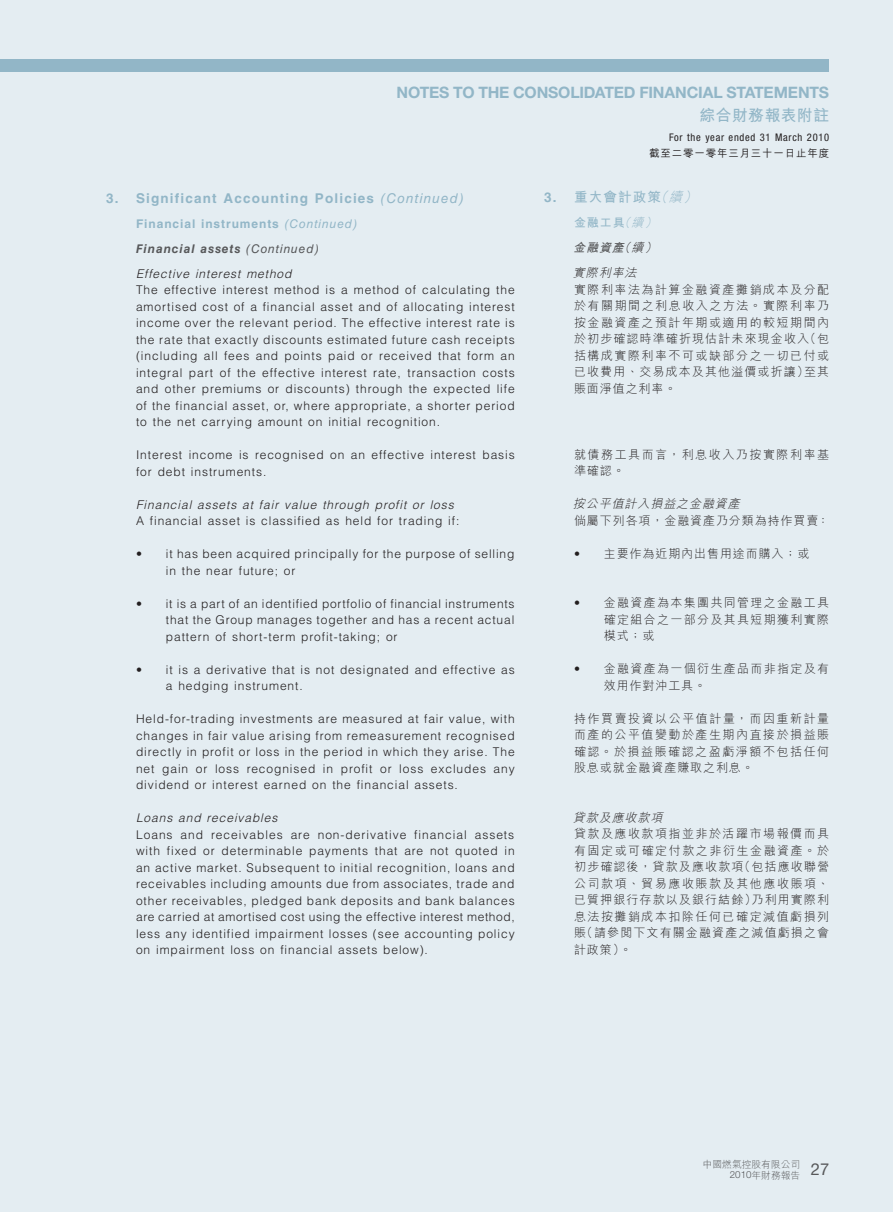
<style>
.page{position:relative;width:893px;height:1212px;background:#e4edf2}
.page>*{position:absolute;margin:0;border:0;box-sizing:border-box;transform-origin:0 0}
.t1{font:16.5px "Helvetica Neue LT Std";color:#57585a}
.t2{font:700 15.75px/23px "Helvetica Neue LT Std";letter-spacing:-.01em;color:#92b6c7;text-align:right}
.t3{font:700 13.5px "Helvetica LT Std";letter-spacing:.085em;color:#92b6c7}
.t4{font:700 13.5px "M Hei HK";letter-spacing:.085em;color:#92b6c7}
.t5{font:300 12px/16.5px "Helvetica LT Std";letter-spacing:.075em;color:#231f20}
.t6{font:300 12px/16.5px "M Hei HK";letter-spacing:.11em;color:#231f20;text-align:justify}
.t7{font:italic 300 12px/25px "Helvetica LT Std";letter-spacing:.075em;color:#231f20}
.t8{font:300 12px/16.5px "M Hei HK";letter-spacing:.075em;color:#231f20}
.t9{font:300 12px/16.5px "M Hei HK";letter-spacing:.13em;color:#231f20}
.t10{font:italic 300 12px/25px "M Hei HK";color:#231f20;text-align:justify}
.t11{font:condensed 10.5px/16.5px "Helvetica Neue LT Std";letter-spacing:.07em;color:#231f20;text-align:right}
.t12{font:300 9.75px/10.5px "M Hei HK";color:#57585a;text-align:right}
.s1{font-family:"M Hei HK"}
.s2{font-weight:400;font-style:italic}
.s3{font-weight:700;font-style:normal;color:#92b6c7}
.s4{font-weight:400;color:#92b6c7}
.s5{font-weight:700;color:#57585a}
.s6{font-weight:400;color:#57585a}
.s7{font-style:italic}
.s8{font-family:"M Hei HK";font-weight:500;font-stretch:normal}
.s9{font-family:"Helvetica LT Std"}
.s10{font-weight:300;font-style:italic}
.s11{color:#92b6c7}
.s12{font-family:"Helvetica Neue LT Std"}
</style>
<div class="page">
<div style="left:0;top:60px;width:415px;height:12px;background:#92b6c7"></div>
<div style="left:415px;top:60px;width:414px;height:12px;background:#92b6c7"></div>
<p class="t2" style="left:396px;top:81px;width:434px">NOTES TO THE CONSOLIDATED FINANCIAL STATEMENTS<span class="s1">綜合財務報表附註</span></p>
<p class="t3" style="left:106px;top:190px;width:359px">3. Significant Accounting Policies <span class="s2">(Continued)</span></p>
<p class="t7" style="left:136px;top:211px;width:223px"><span class="s3">Financial instruments</span> <span class="s4">(Continued)<br></span><span class="s5">Financial assets</span> <span class="s6">(Continued)<br></span>Effective interest method</p>
<p class="t5" style="left:136px;top:281px;width:380px;text-align:justify">The effective interest method is a method of calculating the amortised cost of a financial asset and of allocating interest income over the relevant period. The effective interest rate is the rate that exactly discounts estimated future cash receipts (including all fees and points paid or received that form an integral part of the effective interest rate, transaction costs and other premiums or discounts) through the expected life of the financial asset, or, where appropriate, a shorter period to the net carrying amount on initial recognition.</p>
<p class="t5" style="left:136px;top:446px;width:380px">Interest income is recognised on an effective interest basis for debt instruments.</p>
<p class="t5" style="left:136px;top:496px;width:325px"><span class="s7">Financial assets at fair value through profit or loss<br></span>A financial asset is classified as held for trading if:</p>
<p class="t5" style="left:166px;top:545px;width:350px;text-indent:-30px">• it has been acquired principally for the purpose of selling in the near future; or</p>
<p class="t5" style="left:166px;top:595px;width:350px;text-align:justify;text-indent:-30px">• it is a part of an identified portfolio of financial instruments that the Group manages together and has a recent actual pattern of short-term profit-taking; or</p>
<p class="t5" style="left:166px;top:661px;width:350px;text-indent:-30px">• it is a derivative that is not designated and effective as a hedging instrument.</p>
<p class="t5" style="left:136px;top:710px;width:380px;text-align:justify">Held-for-trading investments are measured at fair value, with changes in fair value arising from remeasurement recognised directly in profit or loss in the period in which they arise. The net gain or loss recognised in profit or loss excludes any dividend or interest earned on the financial assets.</p>
<p class="t5" style="left:136px;top:809px;width:380px"><span class="s7">Loans and receivables<br></span>Loans and receivables are non-derivative financial assets with fixed or determinable payments that are not quoted in an active market. Subsequent to initial recognition, loans and receivables including amounts due from associates, trade and other receivables, pledged bank deposits and bank balances are carried at amortised cost using the effective interest method, less any identified impairment losses (see accounting policy on impairment loss on financial assets below).</p>
<p class="t11" style="left:649px;top:128px;width:181px">For the year ended 31 March 2010<br><span class="s8">截至二零一零年三月三十一日止年度</span></p>
<p class="t4" style="left:544px;top:187px;width:158px"><span class="s9">3.</span> 重大會計政策<span class="s10">（續）</span></p>
<p class="t10" style="left:573px;top:210px;width:89px"><span class="s3">金融工具</span><span class="s11">（續）</span><span class="s5">金融資產</span>（續）實際利率法</p>
<p class="t6" style="left:574px;top:281px;width:257px">實際利率法為計算金融資產攤銷成本及分配於有關期間之利息收入之方法。實際利率乃按金融資產之預計年期或適用的較短期間內於初步確認時準確折現估計未來現金收入（包括構成實際利率不可或缺部分之一切已付或已收費用、交易成本及其他溢價或折讓）至其賬面淨值之利率。</p>
<p class="t9" style="left:574px;top:446px;width:257px">就債務工具而言，利息收入乃按實際利率基準確認。</p>
<p class="t8" style="left:573px;top:495px;width:258px"><span class="s7">按公平值計入損益之金融資產<br></span>倘屬下列各項，金融資產乃分類為持作買賣：</p>
<p class="t8" style="left:574px;top:545px;width:237px"><span class="s9">•</span> 主要作為近期內出售用途而購入；或</p>
<p class="t6" style="left:604px;top:594px;width:227px;text-indent:-30px"><span class="s9">•</span> 金融資產為本集團共同管理之金融工具確定組合之一部分及其具短期獲利實際模式；或</p>
<p class="t6" style="left:604px;top:660px;width:227px;text-indent:-30px"><span class="s9">•</span> 金融資產為一個衍生產品而非指定及有效用作對沖工具。</p>
<p class="t6" style="left:574px;top:710px;width:257px">持作買賣投資以公平值計量，而因重新計量而產的公平值變動於產生期內直接於損益賬確認。於損益賬確認之盈虧淨額不包括任何股息或就金融資產賺取之利息。</p>
<p class="t6" style="left:573px;top:809px;width:258px;text-align:left"><span class="s7">貸款及應收款項<br></span>貸款及應收款項指並非於活躍市場報價而具有固定或可確定付款之非衍生金融資產。於初步確認後，貸款及應收款項（包括應收聯營公司款項、貿易應收賬款及其他應收賬項、已質押銀行存款以及銀行結餘）乃利用實際利息法按攤銷成本扣除任何已確定減值虧損列賬（請參閱下文有關金融資產之減值虧損之會計政策）。</p>
<p class="t12" style="left:703px;top:1159px;width:99px">中國燃氣控股有限公司<br><span class="s12">2010</span>年財務報告</p>
<p class="t1" style="left:811px;top:1159px;width:20px">27</p>
</div>
